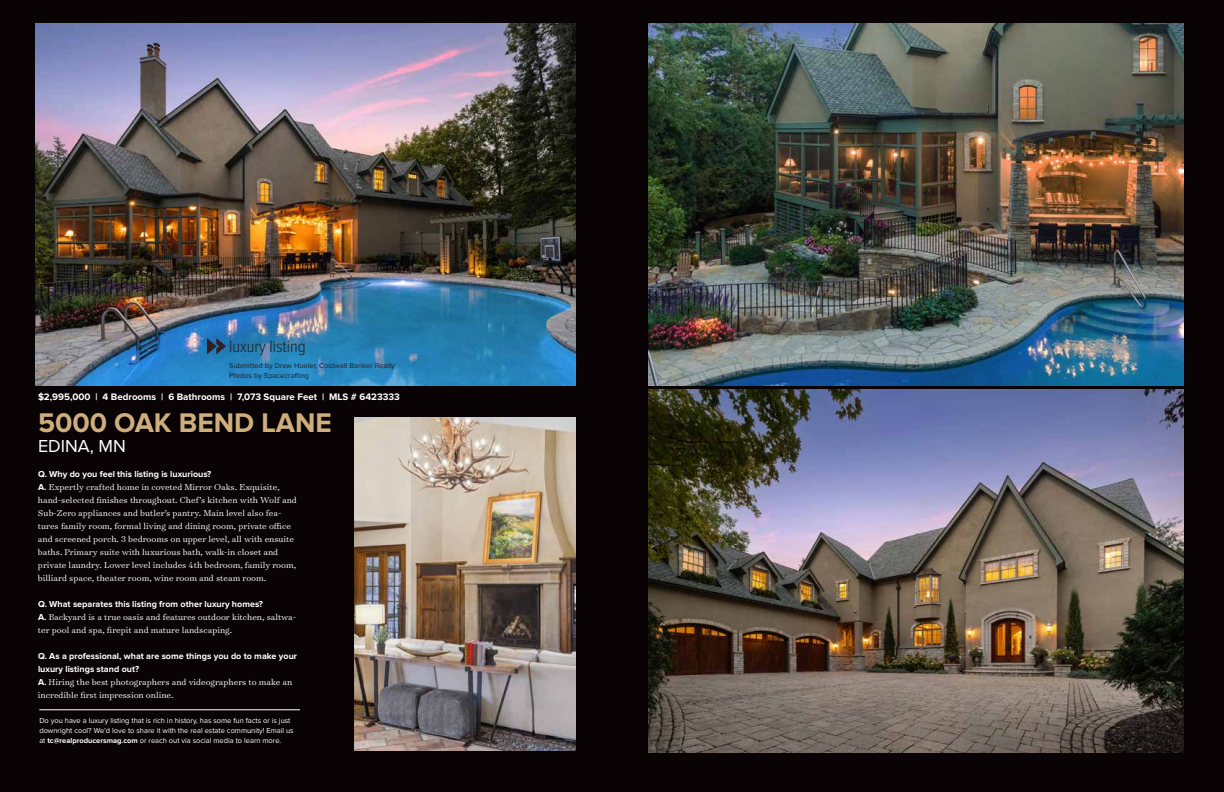
<style>
.page{position:relative;width:1224px;height:792px;background:#090305}
.page>*{position:absolute;margin:0;border:0;box-sizing:border-box;transform-origin:0 0}
.t1{font:700 28px "Proxima Nova";color:#ceaf7b}
.t2{font:18px "Proxima Nova";color:#fff}
.t3{font:300 17px "Proxima Nova Cond";color:#231f20}
.t4{font:300 9.8px/13px "Surveyor Text";color:#fff}
.t5{font:700 9.8px "Proxima Nova";color:#fff}
.t6{font:700 9px/13px "Proxima Nova";color:#fff}
.t7{font:7.5px/10px "Proxima Nova";color:#fff}
.t8{font:7.5px/10px "Proxima Nova";color:#231f20}
.s1{font-family:"Proxima Nova";font-weight:700;font-size:9px}
.s2{font-weight:700}
</style>
<div class="page">
<img style="left:36px;top:23px;width:540px;height:363px">
<svg style="left:207px;top:338px;width:19px;height:16px"></svg>
<hr style="left:39px;top:710px;width:261px;height:1px;background:#fff">
<img style="left:354px;top:418px;width:222px;height:332px">
<img style="left:649px;top:23px;width:535px;height:363px">
<img style="left:649px;top:390px;width:535px;height:362px">
<h3 class="t3" style="left:229px;top:338px;width:78px">luxury listing</h3>
<p class="t8" style="left:229px;top:361px;width:167px">Submitted by Drew Hueler, Coldwell Banker Realty<br>Photos by Spacecrafting</p>
<p class="t5" style="left:38px;top:393px;width:363px">$2,995,000 | 4 Bedrooms | 6 Bathrooms | 7,073 Square Feet | MLS # 6423333</p>
<h1 class="t1" style="left:38px;top:409px;width:295px">5000 OAK BEND LANE</h1>
<h2 class="t2" style="left:38px;top:435px;width:89px">EDINA, MN</h2>
<p class="t6" style="left:38px;top:468px;width:175px">Q. Why do you feel this listing is luxurious?</p>
<p class="t4" style="left:38px;top:480px;width:260px"><span class="s1">A.</span> Expertly crafted home in coveted Mirror Oaks. Exquisite, hand-selected finishes throughout. Chef’s kitchen with Wolf and Sub-Zero appliances and butler’s pantry. Main level also fea&shy;tures family room, formal living and dining room, private office and screened porch. 3 bedrooms on upper level, all with ensuite baths. Primary suite with luxurious bath, walk-in closet and private laundry. Lower level includes 4th bedroom, family room, billiard space, theater room, wine room and steam room.</p>
<p class="t6" style="left:38px;top:598px;width:227px">Q. What separates this listing from other luxury homes?</p>
<p class="t4" style="left:38px;top:610px;width:260px"><span class="s1">A.</span> Backyard is a true oasis and features outdoor kitchen, saltwa&shy;ter pool and spa, firepit and mature landscaping.</p>
<p class="t6" style="left:38px;top:650px;width:261px">Q. As a professional, what are some things you do to make your luxury listings stand out?</p>
<p class="t4" style="left:38px;top:675px;width:256px"><span class="s1">A.</span> Hiring the best photographers and videographers to make an incredible first impression online.</p>
<p class="t7" style="left:39px;top:716px;width:256px">Do you have a luxury listing that is rich in history, has some fun facts or is just downright cool? We’d love to share it with the real estate community! Email us at <span class="s2">tc@realproducersmag.com</span> or reach out via social media to learn more.</p>
</div>
